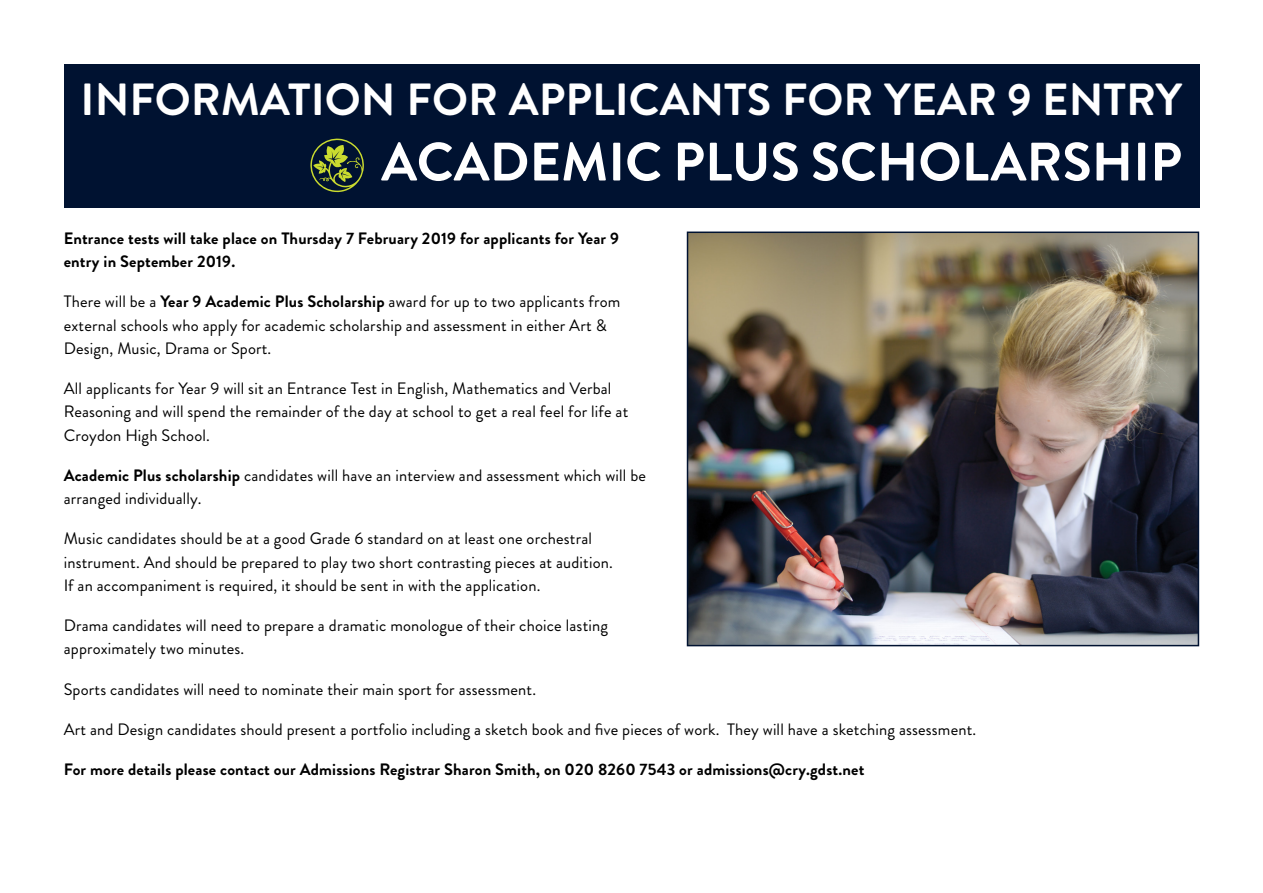
<style>
.page{position:relative;width:1263px;height:893px;background:#fff}
.page>*{position:absolute;margin:0;border:0;box-sizing:border-box;transform-origin:0 0}
.t1{font:700 54px "Brandon Grotesque";color:#fff}
.t2{font:700 45px "Brandon Grotesque";color:#fff}
.t3{font:16.5px/23.2px "Brandon Grotesque";letter-spacing:.01em;color:#000}
.t4{font:700 16.5px/23.2px "Brandon Grotesque";letter-spacing:.01em;color:#000}
.s1{font-weight:700}
</style>
<div class="page">
<div style="left:64px;top:64px;width:1135px;height:143px;background:#001231"></div>
<img style="left:690px;top:235px;width:506px;height:408px">
<div style="left:687px;top:232px;width:512px;height:414px;border:2px solid #001231"></div>
<svg style="left:310px;top:138px;width:54px;height:54px"></svg>
<h2 class="t2" style="left:81px;top:69px;width:1103px">INFORMATION FOR APPLICANTS FOR YEAR 9 ENTRY</h2>
<h1 class="t1" style="left:381px;top:124px;width:802px">ACADEMIC PLUS SCHOLARSHIP</h1>
<p class="t4" style="left:64px;top:227px;width:557px">Entrance tests will take place on Thursday 7 February 2019 for applicants for Year 9 entry in September 2019.</p>
<p class="t3" style="left:64px;top:290px;width:558px">There will be a <span class="s1">Year 9 Academic Plus Scholarship</span> award for up to two applicants from external schools who apply for academic scholarship and assessment in either Art &amp;<br>Design, Music, Drama or Sport.</p>
<p class="t3" style="left:64px;top:377px;width:566px">All applicants for Year 9 will sit an Entrance Test in English, Mathematics and Verbal<br>Reasoning and will spend the remainder of the day at school to get a real feel for life at<br>Croydon High School.</p>
<p class="t3" style="left:64px;top:464px;width:584px"><span class="s1">Academic Plus scholarship</span> candidates will have an interview and assessment which will be arranged individually.</p>
<p class="t3" style="left:64px;top:527px;width:551px">Music candidates should be at a good Grade 6 standard on at least one orchestral instrument. And should be prepared to play two short contrasting pieces at audition.<br>If an accompaniment is required, it should be sent in with the application.</p>
<p class="t3" style="left:64px;top:614px;width:546px">Drama candidates will need to prepare a dramatic monologue of their choice lasting approximately two minutes.</p>
<p class="t3" style="left:64px;top:678px;width:474px">Sports candidates will need to nominate their main sport for assessment.</p>
<p class="t3" style="left:64px;top:718px;width:914px">Art and Design candidates should present a portfolio including a sketch book and five pieces of work. They will have a sketching assessment.</p>
<p class="t4" style="left:64px;top:758px;width:802px">For more details please contact our Admissions Registrar Sharon Smith, on 020 8260 7543 or admissions@cry.gdst.net</p>
</div>
